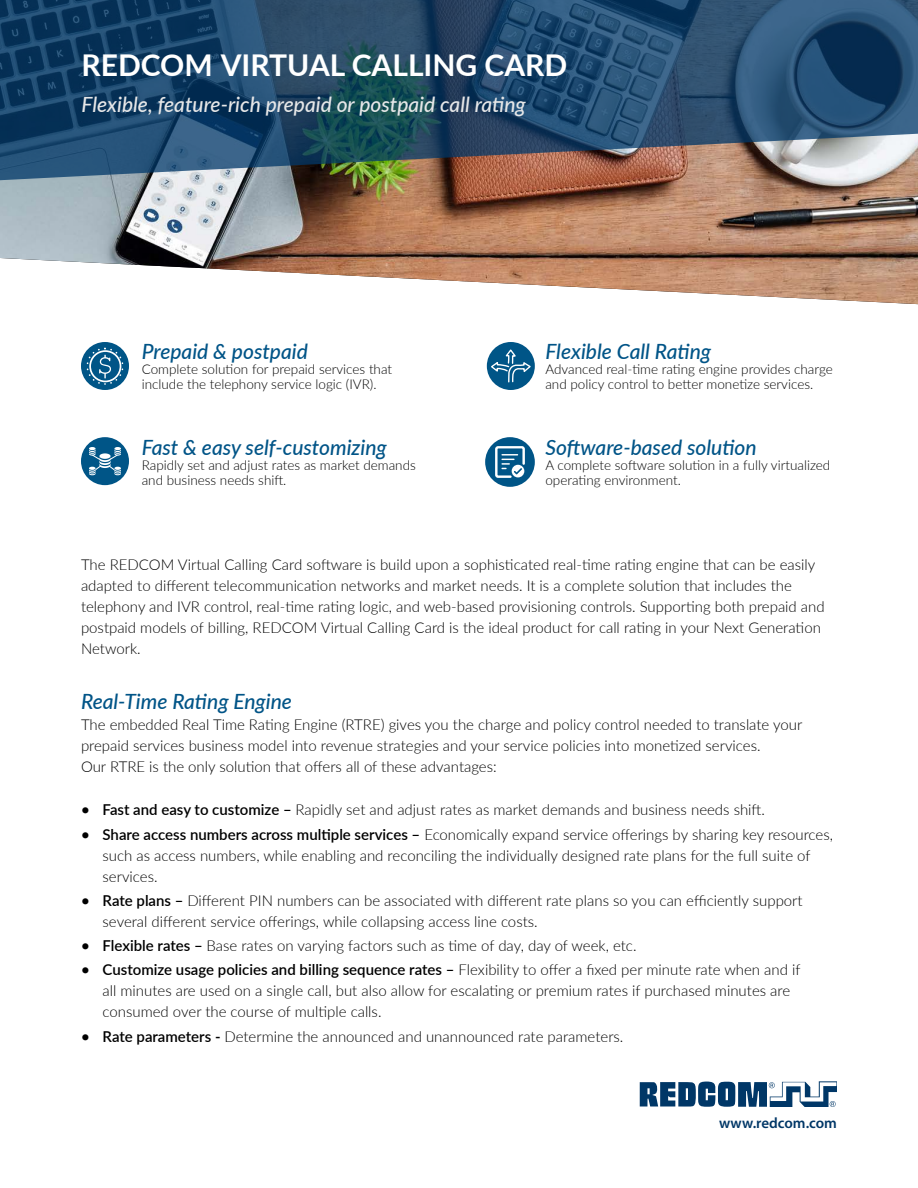
<style>
.page{position:relative;width:918px;height:1188px;background:#fff}
.page>*{position:absolute;margin:0;border:0;box-sizing:border-box;transform-origin:0 0}
.t1{font:700 30px "Lato";color:#fff}
.t2{font:italic 500 21px "Lato";color:#005487}
.t3{font:italic 500 21px "Lato";color:#e6e7e8}
.t4{font:300 15px/21px "Lato";color:#000}
.t5{font:600 15px "Myriad Pro";color:#003767}
.t6{font:300 13.5px/15px "Lato";color:#000}
.s1{font-weight:600}
</style>
<div class="page">
<svg style="left:640px;top:1081px;width:197px;height:26px"></svg>
<img style="left:0;top:181px;width:918px;height:123px">
<svg style="left:0;top:0;width:918px;height:181px;background:#32526c"></svg>
<div style="left:485px;top:437px;width:50px;height:50px;background:#005587;border-radius:50%"></div>
<svg style="left:495px;top:446px;width:30px;height:32px"></svg>
<svg style="left:81px;top:342px;width:48px;height:48px"></svg>
<svg style="left:99px;top:355px;width:12px;height:23px"></svg>
<div style="left:89px;top:350px;width:32px;height:32px;border:2px solid #fff;border-radius:50%"></div>
<div style="left:86px;top:348px;width:38px;height:37px;border:2px dashed #fff;border-radius:50%"></div>
<div style="left:487px;top:342px;width:48px;height:48px;background:#005587;border-radius:50%"></div>
<svg style="left:489px;top:348px;width:43px;height:35px"></svg>
<div style="left:81px;top:437px;width:48px;height:48px;background:#005587;border-radius:50%"></div>
<svg style="left:89px;top:447px;width:32px;height:28px"></svg>
<h1 class="t1" style="left:82px;top:43px;width:487px">REDCOM VIRTUAL CALLING CARD</h1>
<h2 class="t3" style="left:82px;top:90px;width:446px">Flexible, feature-rich prepaid or postpaid call rating</h2>
<h2 class="t2" style="left:142px;top:337px;width:168px">Prepaid &amp; postpaid</h2>
<p class="t6" style="left:142px;top:362px;width:252px">Complete solution for prepaid services that include the telephony service logic (IVR).</p>
<h2 class="t2" style="left:142px;top:432px;width:247px">Fast &amp; easy self-customizing</h2>
<p class="t6" style="left:142px;top:457px;width:276px">Rapidly set and adjust rates as market demands and business needs shift.</p>
<h2 class="t2" style="left:545px;top:337px;width:167px">Flexible Call Rating</h2>
<p class="t6" style="left:545px;top:362px;width:289px">Advanced real-time rating engine provides charge and policy control to better monetize services.</p>
<h2 class="t2" style="left:545px;top:432px;width:213px">Software-based solution</h2>
<p class="t6" style="left:545px;top:457px;width:287px">A complete software solution in a fully virtualized operating environment.</p>
<p class="t4" style="left:81px;top:554px;width:745px">The REDCOM Virtual Calling Card software is build upon a sophisticated real-time rating engine that can be easily adapted to different telecommunication networks and market needs. It is a complete solution that includes the telephony and IVR control, real-time rating logic, and web-based provisioning controls. Supporting both prepaid and postpaid models of billing, REDCOM Virtual Calling Card is the ideal product for call rating in your Next Generation Network.</p>
<h2 class="t2" style="left:81px;top:686px;width:213px">Real-Time Rating Engine</h2>
<p class="t4" style="left:81px;top:713px;width:723px">The embedded Real Time Rating Engine (RTRE) gives you the charge and policy control needed to translate your prepaid services business model into revenue strategies and your service policies into monetized services.<br>Our RTRE is the only solution that offers all of these advantages:</p>
<p class="t4" style="left:81px;top:799px;width:685px"><span class="s1">• Fast and easy to customize –</span> Rapidly set and adjust rates as market demands and business needs shift.</p>
<p class="t4" style="left:103px;top:823px;width:732px;text-indent:-22px"><span class="s1">• Share access numbers across multiple services –</span> Economically expand service offerings by sharing key resources, such as access numbers, while enabling and reconciling the individually designed rate plans for the full suite of services.</p>
<p class="t4" style="left:103px;top:889px;width:702px;text-indent:-22px"><span class="s1">• Rate plans –</span> Different PIN numbers can be associated with different rate plans so you can efficiently support several different service offerings, while collapsing access line costs.</p>
<p class="t4" style="left:81px;top:935px;width:557px"><span class="s1">• Flexible rates –</span> Base rates on varying factors such as time of day, day of week, etc.</p>
<p class="t4" style="left:103px;top:959px;width:699px;text-indent:-22px"><span class="s1">• Customize usage policies and billing sequence rates –</span> Flexibility to offer a fixed per minute rate when and if all minutes are used on a single call, but also allow for escalating or premium rates if purchased minutes are consumed over the course of multiple calls.</p>
<p class="t4" style="left:81px;top:1025px;width:544px"><span class="s1">• Rate parameters -</span> Determine the announced and unannounced rate parameters.</p>
<p class="t5" style="left:719px;top:1113px;width:119px">www.redcom.com</p>
</div>
